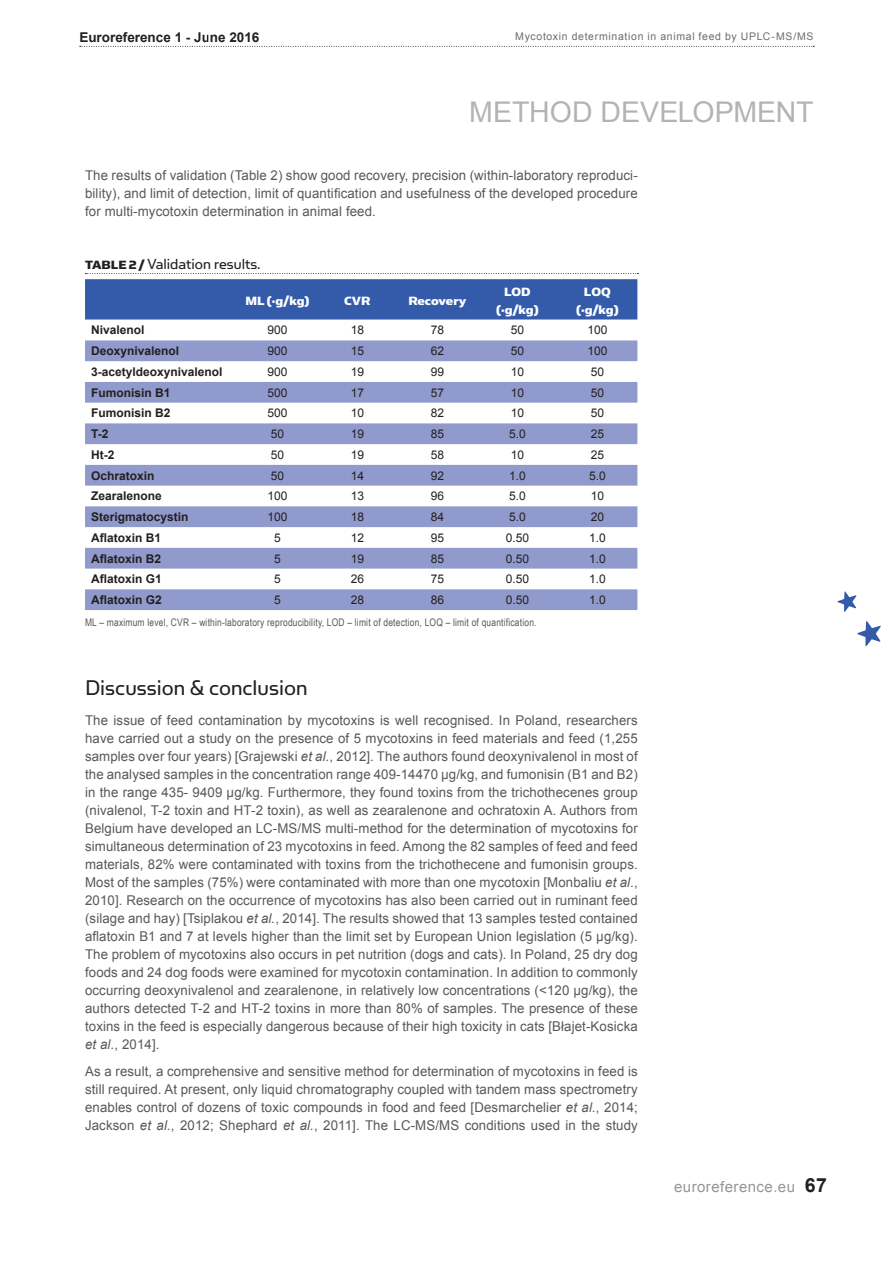
<style>
.page{position:relative;width:893px;height:1263px;background:#fff}
.page>*{position:absolute;margin:0;border:0;box-sizing:border-box;transform-origin:0 0}
.Surtitre{font:28.5px "Arial";color:#b2b3b7}
.Article_intertitre{font:24px "Simian Text Orangutan";color:#231f20}
.Titre_figure{font:16.5px "Simian Text Orangutan";color:#231f20}
.t1{font:15px "Arial";letter-spacing:.03em;color:#939598}
.article_corps_de_tex{font:13.5px/18px "Arial";letter-spacing:.01em;color:#57585a;text-align:justify}
.Titre_tableau{font:13.5px "Simian Text Chimpanzee";color:#fff}
.t2{font:700 13.5px "Arial";color:#231f20}
.texte_dans_tablo{font:12px "Arial";color:#231f20}
.texte_dans_tablo_gra{font:700 12px "Arial";color:#231f20}
.Légende{font:10.5px "Arial Narrow";letter-spacing:.02em;color:#57585a}
.t3{font:10.5px "Arial";letter-spacing:.065em;color:#6c6d70}
.s1{font-family:"Simian Text Chimpanzee";font-size:13.5px}
.s2{font-style:italic}
.s3{font-weight:700;font-size:19.5px;color:#231f20}
</style>
<div class="page">
<svg style="left:857px;top:621px;width:24px;height:25px"></svg>
<svg style="left:837px;top:591px;width:20px;height:21px"></svg>
<svg style="left:80px;top:46px;width:734px;height:1px"></svg>
<svg style="left:85px;top:273px;width:553px;height:47px;background:#4f70b3"></svg>
<svg style="left:85px;top:340px;width:552px;height:270px;fill:#919acc"></svg>
<p class="t2" style="left:79px;top:28px;width:182px">Euroreference 1 - June 2016</p>
<p class="t3" style="left:515px;top:29px;width:300px">Mycotoxin determination in animal feed by UPLC-MS/MS</p>
<p class="Surtitre" style="left:469px;top:93px;width:346px">METHOD DEVELOPMENT</p>
<p class="article_corps_de_tex" style="left:85px;top:166px;width:554px">The results of validation (Table 2) show good recovery, precision (within-laboratory reproduci&shy;bility), and limit of detection, limit of quantification and usefulness of the developed procedure for multi-mycotoxin determination in animal feed.</p>
<p class="Titre_figure" style="left:85px;top:255px;width:177px"><span class="s1">TABLE 2 /</span> Validation results.</p>
<p class="Titre_tableau" style="left:245px;top:293px;width:66px">ML (µg/kg)</p>
<p class="Titre_tableau" style="left:344px;top:293px;width:28px">CVR</p>
<p class="Titre_tableau" style="left:408px;top:293px;width:59px">Recovery</p>
<p class="Titre_tableau" style="left:504px;top:284px;width:28px">LOD</p>
<p class="Titre_tableau" style="left:496px;top:302px;width:44px">(µg/kg)</p>
<p class="Titre_tableau" style="left:584px;top:284px;width:28px">LOQ</p>
<p class="Titre_tableau" style="left:576px;top:302px;width:44px">(µg/kg)</p>
<p class="texte_dans_tablo_gra" style="left:91px;top:322px;width:55px">Nivalenol</p>
<p class="texte_dans_tablo" style="left:267px;top:322px;width:22px">900</p>
<p class="texte_dans_tablo" style="left:351px;top:322px;width:15px">18</p>
<p class="texte_dans_tablo" style="left:431px;top:322px;width:15px">78</p>
<p class="texte_dans_tablo" style="left:511px;top:322px;width:15px">50</p>
<p class="texte_dans_tablo" style="left:587px;top:322px;width:22px">100</p>
<p class="texte_dans_tablo_gra" style="left:91px;top:343px;width:90px">Deoxynivalenol</p>
<p class="texte_dans_tablo" style="left:267px;top:343px;width:22px">900</p>
<p class="texte_dans_tablo" style="left:351px;top:343px;width:15px">15</p>
<p class="texte_dans_tablo" style="left:431px;top:343px;width:15px">62</p>
<p class="texte_dans_tablo" style="left:511px;top:343px;width:15px">50</p>
<p class="texte_dans_tablo" style="left:587px;top:343px;width:22px">100</p>
<p class="texte_dans_tablo_gra" style="left:91px;top:364px;width:133px">3-acetyldeoxynivalenol</p>
<p class="texte_dans_tablo" style="left:267px;top:364px;width:22px">900</p>
<p class="texte_dans_tablo" style="left:351px;top:364px;width:15px">19</p>
<p class="texte_dans_tablo" style="left:431px;top:364px;width:15px">99</p>
<p class="texte_dans_tablo" style="left:511px;top:364px;width:15px">10</p>
<p class="texte_dans_tablo" style="left:591px;top:364px;width:15px">50</p>
<p class="texte_dans_tablo_gra" style="left:91px;top:384px;width:81px">Fumonisin B1</p>
<p class="texte_dans_tablo" style="left:267px;top:385px;width:22px">500</p>
<p class="texte_dans_tablo" style="left:351px;top:385px;width:15px">17</p>
<p class="texte_dans_tablo" style="left:431px;top:385px;width:15px">57</p>
<p class="texte_dans_tablo" style="left:511px;top:385px;width:15px">10</p>
<p class="texte_dans_tablo" style="left:591px;top:385px;width:15px">50</p>
<p class="texte_dans_tablo_gra" style="left:91px;top:405px;width:81px">Fumonisin B2</p>
<p class="texte_dans_tablo" style="left:267px;top:405px;width:22px">500</p>
<p class="texte_dans_tablo" style="left:351px;top:405px;width:15px">10</p>
<p class="texte_dans_tablo" style="left:431px;top:405px;width:15px">82</p>
<p class="texte_dans_tablo" style="left:511px;top:405px;width:15px">10</p>
<p class="texte_dans_tablo" style="left:591px;top:405px;width:15px">50</p>
<p class="texte_dans_tablo_gra" style="left:91px;top:426px;width:19px">T-2</p>
<p class="texte_dans_tablo" style="left:271px;top:426px;width:15px">50</p>
<p class="texte_dans_tablo" style="left:351px;top:426px;width:15px">19</p>
<p class="texte_dans_tablo" style="left:431px;top:426px;width:15px">85</p>
<p class="texte_dans_tablo" style="left:509px;top:426px;width:18px">5.0</p>
<p class="texte_dans_tablo" style="left:591px;top:426px;width:15px">25</p>
<p class="texte_dans_tablo_gra" style="left:91px;top:447px;width:25px">Ht-2</p>
<p class="texte_dans_tablo" style="left:271px;top:447px;width:15px">50</p>
<p class="texte_dans_tablo" style="left:351px;top:447px;width:15px">19</p>
<p class="texte_dans_tablo" style="left:431px;top:447px;width:15px">58</p>
<p class="texte_dans_tablo" style="left:511px;top:447px;width:15px">10</p>
<p class="texte_dans_tablo" style="left:591px;top:447px;width:15px">25</p>
<p class="texte_dans_tablo_gra" style="left:91px;top:467px;width:65px">Ochratoxin</p>
<p class="texte_dans_tablo" style="left:271px;top:468px;width:15px">50</p>
<p class="texte_dans_tablo" style="left:351px;top:468px;width:15px">14</p>
<p class="texte_dans_tablo" style="left:431px;top:468px;width:15px">92</p>
<p class="texte_dans_tablo" style="left:509px;top:468px;width:18px">1.0</p>
<p class="texte_dans_tablo" style="left:589px;top:468px;width:18px">5.0</p>
<p class="texte_dans_tablo_gra" style="left:91px;top:488px;width:72px">Zearalenone</p>
<p class="texte_dans_tablo" style="left:267px;top:488px;width:22px">100</p>
<p class="texte_dans_tablo" style="left:351px;top:488px;width:15px">13</p>
<p class="texte_dans_tablo" style="left:431px;top:488px;width:15px">96</p>
<p class="texte_dans_tablo" style="left:509px;top:488px;width:18px">5.0</p>
<p class="texte_dans_tablo" style="left:591px;top:488px;width:15px">10</p>
<p class="texte_dans_tablo_gra" style="left:91px;top:509px;width:99px">Sterigmatocystin</p>
<p class="texte_dans_tablo" style="left:267px;top:509px;width:22px">100</p>
<p class="texte_dans_tablo" style="left:351px;top:509px;width:15px">18</p>
<p class="texte_dans_tablo" style="left:431px;top:509px;width:15px">84</p>
<p class="texte_dans_tablo" style="left:509px;top:509px;width:18px">5.0</p>
<p class="texte_dans_tablo" style="left:591px;top:509px;width:15px">20</p>
<p class="texte_dans_tablo_gra" style="left:91px;top:530px;width:72px">Aflatoxin B1</p>
<p class="texte_dans_tablo" style="left:274px;top:530px;width:8px">5</p>
<p class="texte_dans_tablo" style="left:351px;top:530px;width:15px">12</p>
<p class="texte_dans_tablo" style="left:431px;top:530px;width:15px">95</p>
<p class="texte_dans_tablo" style="left:506px;top:530px;width:25px">0.50</p>
<p class="texte_dans_tablo" style="left:589px;top:530px;width:18px">1.0</p>
<p class="texte_dans_tablo_gra" style="left:91px;top:550px;width:72px">Aflatoxin B2</p>
<p class="texte_dans_tablo" style="left:274px;top:550px;width:8px">5</p>
<p class="texte_dans_tablo" style="left:351px;top:550px;width:15px">19</p>
<p class="texte_dans_tablo" style="left:431px;top:550px;width:15px">85</p>
<p class="texte_dans_tablo" style="left:506px;top:550px;width:25px">0.50</p>
<p class="texte_dans_tablo" style="left:589px;top:550px;width:18px">1.0</p>
<p class="texte_dans_tablo_gra" style="left:91px;top:571px;width:72px">Aflatoxin G1</p>
<p class="texte_dans_tablo" style="left:274px;top:571px;width:8px">5</p>
<p class="texte_dans_tablo" style="left:351px;top:571px;width:15px">26</p>
<p class="texte_dans_tablo" style="left:431px;top:571px;width:15px">75</p>
<p class="texte_dans_tablo" style="left:506px;top:571px;width:25px">0.50</p>
<p class="texte_dans_tablo" style="left:589px;top:571px;width:18px">1.0</p>
<p class="texte_dans_tablo_gra" style="left:91px;top:592px;width:72px">Aflatoxin G2</p>
<p class="texte_dans_tablo" style="left:274px;top:592px;width:8px">5</p>
<p class="texte_dans_tablo" style="left:351px;top:592px;width:15px">28</p>
<p class="texte_dans_tablo" style="left:431px;top:592px;width:15px">86</p>
<p class="texte_dans_tablo" style="left:506px;top:592px;width:25px">0.50</p>
<p class="texte_dans_tablo" style="left:589px;top:592px;width:18px">1.0</p>
<p class="Légende" style="left:85px;top:615px;width:453px">ML – maximum level, CVR – within-laboratory reproducibility, LOD – limit of detection, LOQ – limit of quantification.</p>
<p class="Article_intertitre" style="left:85px;top:674px;width:224px">Discussion &amp; conclusion</p>
<p class="article_corps_de_tex" style="left:85px;top:712px;width:554px">The issue of feed contamination by mycotoxins is well recognised. In Poland, researchers have carried out a study on the presence of 5 mycotoxins in feed materials and feed (1,255 samples over four years) [Grajewski <span class="s2">et al.</span>, 2012]. The authors found deoxynivalenol in most of the analysed samples in the concentration range 409-14470 µg/kg, and fumonisin (B1 and B2) in the range 435- 9409 µg/kg. Furthermore, they found toxins from the trichothecenes group (nivalenol, T-2 toxin and HT-2 toxin), as well as zearalenone and ochratoxin A. Authors from Belgium have developed an LC-MS/MS multi-method for the determination of mycotoxins for simultaneous determination of 23 mycotoxins in feed. Among the 82 samples of feed and feed materials, 82% were contaminated with toxins from the trichothecene and fumonisin groups.<br>Most of the samples (75%) were contaminated with more than one mycotoxin [Monbaliu <span class="s2">et al.</span>, 2010]. Research on the occurrence of mycotoxins has also been carried out in ruminant feed (silage and hay) [Tsiplakou <span class="s2">et al.</span>, 2014]. The results showed that 13 samples tested contained aflatoxin B1 and 7 at levels higher than the limit set by European Union legislation (5 µg/kg).<br>The problem of mycotoxins also occurs in pet nutrition (dogs and cats). In Poland, 25 dry dog foods and 24 dog foods were examined for mycotoxin contamination. In addition to commonly occurring deoxynivalenol and zearalenone, in relatively low concentrations (&lt;120 µg/kg), the authors detected T-2 and HT-2 toxins in more than 80% of samples. The presence of these toxins in the feed is especially dangerous because of their high toxicity in cats [Błajet-Kosicka <span class="s2">et al.</span>, 2014].</p>
<p class="article_corps_de_tex" style="left:85px;top:1062px;width:554px">As a result, a comprehensive and sensitive method for determination of mycotoxins in feed is still required. At present, only liquid chromatography coupled with tandem mass spectrometry enables control of dozens of toxic compounds in food and feed [Desmarchelier <span class="s2">et al.</span>, 2014; Jackson <span class="s2">et al.</span>, 2012; Shephard <span class="s2">et al.</span>, 2011]. The LC-MS/MS conditions used in the study</p>
<p class="t1" style="left:674px;top:1177px;width:154px">euroreference.eu <span class="s3">67</span></p>
</div>
